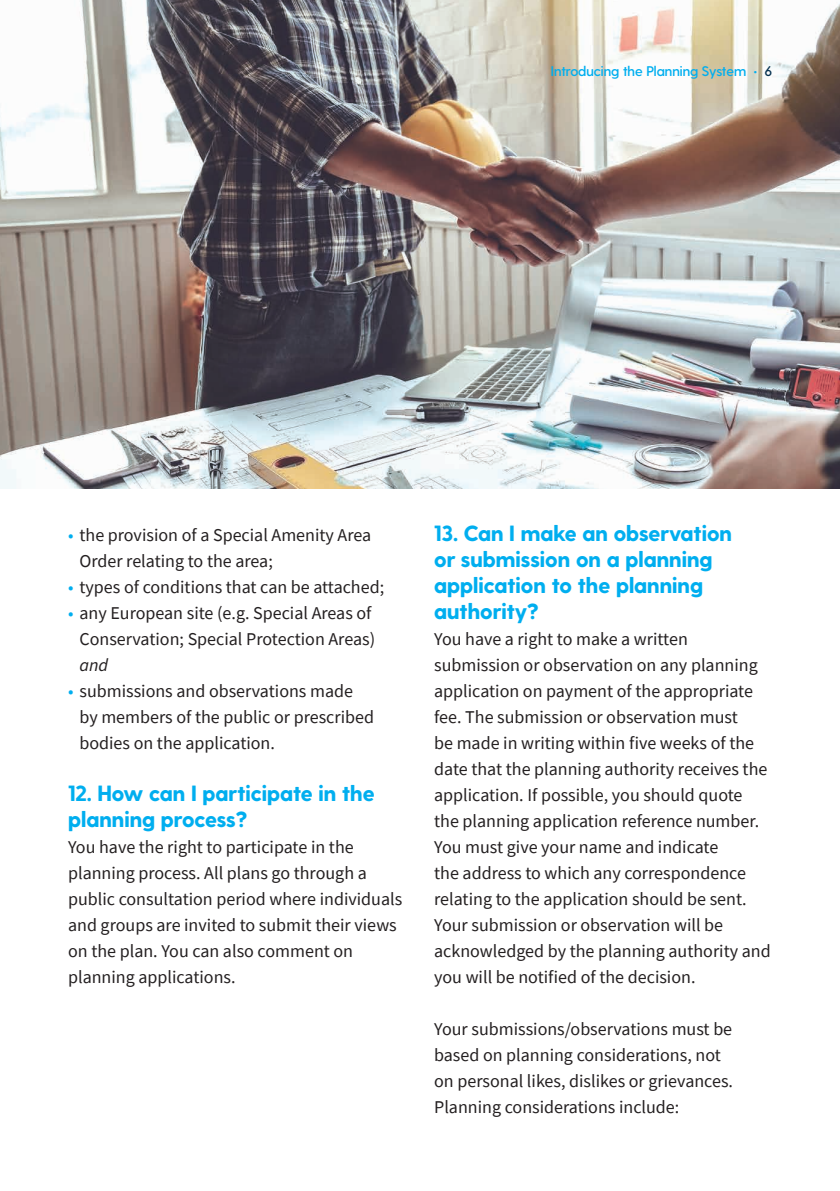
<style>
.page{position:relative;width:840px;height:1191px;background:#fff}
.page>*{position:absolute;margin:0;border:0;box-sizing:border-box;transform-origin:0 0}
.t1{font:800 22px/26px "Greycliff CF";color:#00aeef}
.t2{font:18px/26px "Source Sans Pro";color:#231f20}
.t3{font:italic 18px "Source Sans Pro";color:#231f20}
.t4{font:600 14px "Greycliff CF";color:#00aeef}
.s1{color:#063251}
.s2{color:#00aeef}
</style>
<div class="page">
<img style="left:0;top:0;width:839px;height:489px">
<p class="t4" style="left:550px;top:63px;width:222px">Introducing the Planning System • <span class="s1">6</span></p>
<p class="t2" style="left:79px;top:522px;width:293px;text-indent:-11px"><span class="s2">•</span> the provision of a Special Amenity Area<br>Order relating to the area;</p>
<p class="t2" style="left:68px;top:574px;width:317px"><span class="s2">•</span> types of conditions that can be attached;</p>
<p class="t2" style="left:68px;top:600px;width:308px;text-align:right"><span class="s2">•</span> any European site (e.g. Special Areas of<br>Conservation; Special Protection Areas)</p>
<p class="t3" style="left:79px;top:653px;width:30px">and</p>
<p class="t2" style="left:79px;top:678px;width:296px;text-indent:-11px"><span class="s2">•</span> submissions and observations made by members of the public or prescribed bodies on the application.</p>
<p class="t1" style="left:68px;top:780px;width:308px">12. How can I participate in the planning process?</p>
<p class="t2" style="left:68px;top:834px;width:335px">You have the right to participate in the planning process. All plans go through a public consultation period where individuals and groups are invited to submit their views on the plan. You can also comment on planning applications.</p>
<p class="t1" style="left:434px;top:520px;width:299px">13. Can I make an observation or submission on a planning application to the planning authority?</p>
<p class="t2" style="left:434px;top:626px;width:338px">You have a right to make a written submission or observation on any planning application on payment of the appropriate fee. The submission or observation must<br>be made in writing within five weeks of the date that the planning authority receives the application. If possible, you should quote the planning application reference number.<br>You must give your name and indicate<br>the address to which any correspondence relating to the application should be sent.<br>Your submission or observation will be acknowledged by the planning authority and you will be notified of the decision.</p>
<p class="t2" style="left:434px;top:1016px;width:300px">Your submissions/observations must be based on planning considerations, not on personal likes, dislikes or grievances.<br>Planning considerations include:</p>
</div>
